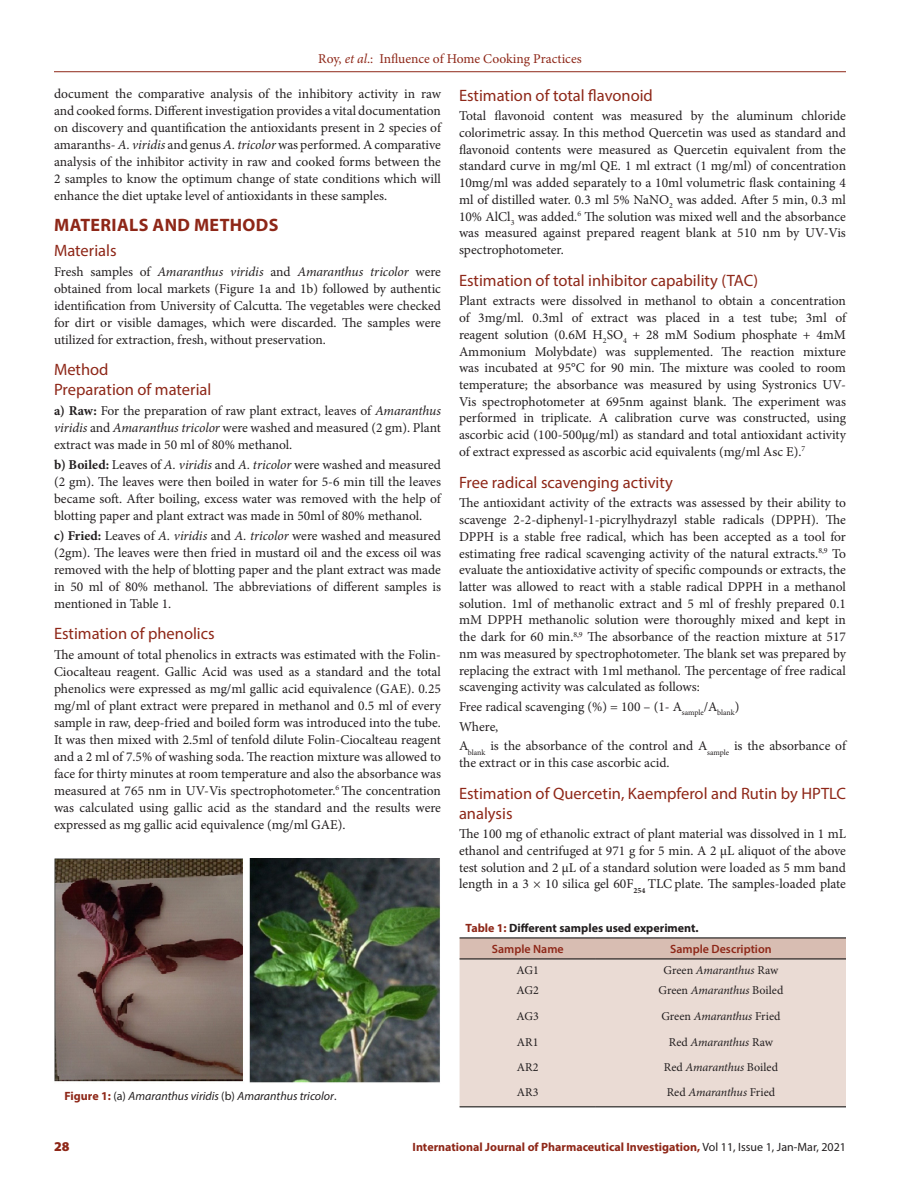
<style>
.page{position:relative;width:918px;height:1188px;background:#fff}
.page>*{position:absolute;margin:0;border:0;box-sizing:border-box;transform-origin:0 0}
._1_HD{font:700 18px "Myriad Pro";letter-spacing:.02em;color:#8e2718}
._2_HD{font:16.5px/19.6px "Myriad Pro";color:#8e2718}
.TXT{font:13.5px/16.6px "Minion Pro";color:#231f20;text-align:justify}
.t1{font:13.5px "Minion Pro";color:#8e2718}
.LRH{font:900 13.5px "Myriad Pro";color:#8e2718}
.LRH-2{font:700 12px "Myriad Pro";color:#8e2718}
.TB{font:italic 12px "Minion Pro";letter-spacing:-.015em;color:#231f20}
.TB-2{font:12px "Minion Pro";color:#231f20}
.FIG_CAP{font:italic 12px "Myriad Pro";color:#231f20}
.TT{font:700 12px "Myriad Pro";color:#231f20}
.TCH{font:600 12px "Myriad Pro";color:#8e2718}
.s1{font-style:italic}
.s2{font-weight:700}
.s3{font-weight:700;font-style:normal;color:#8e2718}
.s4{font-style:normal}
.s5{color:#8e2718}
.s6{font-weight:400;color:#231f20}
</style>
<div class="page">
<hr style="left:54px;top:71px;width:792px;height:1px;background:#8e2718">
<img style="left:54px;top:859px;width:386px;height:224px">
<div style="left:460px;top:939px;width:386px;height:20px;background:#d8bdb2"></div>
<div style="left:460px;top:960px;width:386px;height:147px;background:#eadbd4"></div>
<hr style="left:460px;top:938px;width:136px;height:1px;background:#000">
<hr style="left:596px;top:938px;width:250px;height:1px;background:#000">
<hr style="left:460px;top:959px;width:136px;height:1px;background:#000">
<hr style="left:596px;top:959px;width:250px;height:1px;background:#000">
<hr style="left:460px;top:1107px;width:136px;height:1px;background:#000">
<hr style="left:596px;top:1107px;width:250px;height:1px;background:#000">
<p class="t1" style="left:318px;top:50px;width:265px">Roy, <span class="s1">et al</span>.: Influence of Home Cooking Practices</p>
<p class="TXT" style="left:54px;top:85px;width:389px">document the comparative analysis of the inhibitory activity in raw and cooked forms. Different investigation provides a vital documentation on discovery and quantification the antioxidants present in 2 species of amaranths- <span class="s1">A. viridis</span> and genus <span class="s1">A. tricolor</span> was performed. A comparative analysis of the inhibitor activity in raw and cooked forms between the 2 samples to know the optimum change of state conditions which will enhance the diet uptake level of antioxidants in these samples.</p>
<p class="_1_HD" style="left:54px;top:214px;width:226px">MATERIALS AND METHODS</p>
<p class="_2_HD" style="left:54px;top:240px;width:64px">Materials</p>
<p class="TXT" style="left:54px;top:263px;width:389px">Fresh samples of <span class="s1">Amaranthus viridis</span> and <span class="s1">Amaranthus tricolor</span> were obtained from local markets (Figure 1a and 1b) followed by authentic identification from University of Calcutta. The vegetables were checked for dirt or visible damages, which were discarded. The samples were utilized for extraction, fresh, without preservation.</p>
<p class="_2_HD" style="left:54px;top:360px;width:56px">Method</p>
<p class="_2_HD" style="left:54px;top:380px;width:159px">Preparation of material</p>
<p class="TXT" style="left:54px;top:403px;width:389px"><span class="s2">a) Raw:</span> For the preparation of raw plant extract, leaves of <span class="s1">Amaranthus viridis</span> and <span class="s1">Amaranthus tricolor</span> were washed and measured (2 gm). Plant extract was made in 50 ml of 80% methanol.</p>
<p class="TXT" style="left:54px;top:456px;width:389px"><span class="s2">b) Boiled:</span> Leaves of <span class="s1">A. viridis</span> and <span class="s1">A. tricolor</span> were washed and measured (2 gm). The leaves were then boiled in water for 5-6 min till the leaves became soft. After boiling, excess water was removed with the help of blotting paper and plant extract was made in 50ml of 80% methanol.</p>
<p class="TXT" style="left:54px;top:527px;width:389px"><span class="s2">c) Fried:</span> Leaves of <span class="s1">A. viridis</span> and <span class="s1">A. tricolor</span> were washed and measured (2gm). The leaves were then fried in mustard oil and the excess oil was removed with the help of blotting paper and the plant extract was made in 50 ml of 80% methanol. The abbreviations of different samples is mentioned in Table 1.</p>
<p class="_2_HD" style="left:54px;top:624px;width:162px">Estimation of phenolics</p>
<p class="TXT" style="left:54px;top:647px;width:389px">The amount of total phenolics in extracts was estimated with the Folin-Ciocalteau reagent. Gallic Acid was used as a standard and the total phenolics were expressed as mg/ml gallic acid equivalence (GAE). 0.25 mg/ml of plant extract were prepared in methanol and 0.5 ml of every sample in raw, deep-fried and boiled form was introduced into the tube.<br>It was then mixed with 2.5ml of tenfold dilute Folin-Ciocalteau reagent and a 2 ml of 7.5% of washing soda. The reaction mixture was allowed to face for thirty minutes at room temperature and also the absorbance was measured at 765 nm in UV-Vis spectrophotometer.<sup>6</sup> The concentration was calculated using gallic acid as the standard and the results were expressed as mg gallic acid equivalence (mg/ml GAE).</p>
<p class="FIG_CAP" style="left:64px;top:1089px;width:274px"><span class="s3">Figure 1:</span> <span class="s4">(a)</span> Amaranthus viridis <span class="s4">(b)</span> Amaranthus tricolor<span class="s4">.</span></p>
<p class="_2_HD" style="left:459px;top:85px;width:195px">Estimation of total flavonoid</p>
<p class="TXT" style="left:459px;top:108px;width:389px">Total flavonoid content was measured by the aluminum chloride colorimetric assay. In this method Quercetin was used as standard and flavonoid contents were measured as Quercetin equivalent from the standard curve in mg/ml QE. 1 ml extract (1 mg/ml) of concentration 10mg/ml was added separately to a 10ml volumetric flask containing 4 ml of distilled water. 0.3 ml 5% NaNO<sub>2</sub> was added. After 5 min, 0.3 ml 10% AlCl<sub>3</sub> was added.<sup>6</sup> The solution was mixed well and the absorbance was measured against prepared reagent blank at 510 nm by UV-Vis spectrophotometer.</p>
<p class="_2_HD" style="left:459px;top:270px;width:301px">Estimation of total inhibitor capability (TAC)</p>
<p class="TXT" style="left:459px;top:293px;width:389px">Plant extracts were dissolved in methanol to obtain a concentration of 3mg/ml. 0.3ml of extract was placed in a test tube; 3ml of reagent solution (0.6M H<sub>2</sub>SO<sub>4</sub> + 28 mM Sodium phosphate + 4mM Ammonium Molybdate) was supplemented. The reaction mixture was incubated at 95°C for 90 min. The mixture was cooled to room temperature; the absorbance was measured by using Systronics UV-Vis spectrophotometer at 695nm against blank. The experiment was performed in triplicate. A calibration curve was constructed, using ascorbic acid (100-500µg/ml) as standard and total antioxidant activity of extract expressed as ascorbic acid equivalents (mg/ml Asc E).<sup>7</sup></p>
<p class="_2_HD" style="left:459px;top:472px;width:215px">Free radical scavenging activity</p>
<p class="TXT" style="left:459px;top:495px;width:389px">The antioxidant activity of the extracts was assessed by their ability to scavenge 2-2-diphenyl-1-picrylhydrazyl stable radicals (DPPH). The DPPH is a stable free radical, which has been accepted as a tool for estimating free radical scavenging activity of the natural extracts.<sup>8,9</sup> To evaluate the antioxidative activity of specific compounds or extracts, the latter was allowed to react with a stable radical DPPH in a methanol solution. 1ml of methanolic extract and 5 ml of freshly prepared 0.1 mM DPPH methanolic solution were thoroughly mixed and kept in the dark for 60 min.<sup>8,9</sup> The absorbance of the reaction mixture at 517 nm was measured by spectrophotometer. The blank set was prepared by replacing the extract with 1ml methanol. The percentage of free radical scavenging activity was calculated as follows:</p>
<p class="TXT" style="left:459px;top:698px;width:282px">Free radical scavenging (%) = 100 – (1- A<sub>sample</sub>/A<sub>blank</sub>)</p>
<p class="TXT" style="left:459px;top:718px;width:41px">Where,</p>
<p class="TXT" style="left:459px;top:738px;width:389px">A<sub>blank</sub> is the absorbance of the control and A<sub>sample</sub> is the absorbance of the extract or in this case ascorbic acid.</p>
<p class="_2_HD" style="left:459px;top:783px;width:388px">Estimation of Quercetin, Kaempferol and Rutin by HPTLC analysis</p>
<p class="TXT" style="left:459px;top:826px;width:389px">The 100 mg of ethanolic extract of plant material was dissolved in 1 mL ethanol and centrifuged at 971 g for 5 min. A 2 μL aliquot of the above test solution and 2 μL of a standard solution were loaded as 5 mm band length in a 3 × 10 silica gel 60F<sub>254</sub> TLC plate. The samples-loaded plate</p>
<p class="TT" style="left:466px;top:920px;width:235px"><span class="s5">Table 1:</span> Different samples used experiment.</p>
<p class="TCH" style="left:492px;top:941px;width:73px">Sample Name</p>
<p class="TCH" style="left:670px;top:941px;width:103px">Sample Description</p>
<p class="TB-2" style="left:517px;top:962px;width:24px">AG1</p>
<p class="TB" style="left:664px;top:962px;width:116px"><span class="s4">Green</span> Amaranthus <span class="s4">Raw</span></p>
<p class="TB-2" style="left:517px;top:983px;width:24px">AG2</p>
<p class="TB-2" style="left:659px;top:983px;width:126px">Green <span class="s1">Amaranthus</span> Boiled</p>
<p class="TB-2" style="left:517px;top:1008px;width:24px">AG3</p>
<p class="TB-2" style="left:661px;top:1008px;width:121px">Green <span class="s1">Amaranthus</span> Fried</p>
<p class="TB-2" style="left:517px;top:1034px;width:23px">AR1</p>
<p class="TB" style="left:669px;top:1034px;width:106px"><span class="s4">Red</span> Amaranthus <span class="s4">Raw</span></p>
<p class="TB-2" style="left:517px;top:1059px;width:23px">AR2</p>
<p class="TB" style="left:664px;top:1059px;width:116px"><span class="s4">Red</span> Amaranthus <span class="s4">Boiled</span></p>
<p class="TB-2" style="left:517px;top:1085px;width:23px">AR3</p>
<p class="TB" style="left:667px;top:1084px;width:110px"><span class="s4">Red</span> Amaranthus <span class="s4">Fried</span></p>
<p class="LRH" style="left:54px;top:1137px;width:17px">28</p>
<p class="LRH-2" style="left:413px;top:1139px;width:435px">International Journal of Pharmaceutical Investigation, <span class="s6">Vol 11, Issue 1, Jan-Mar, 2021</span></p>
</div>
